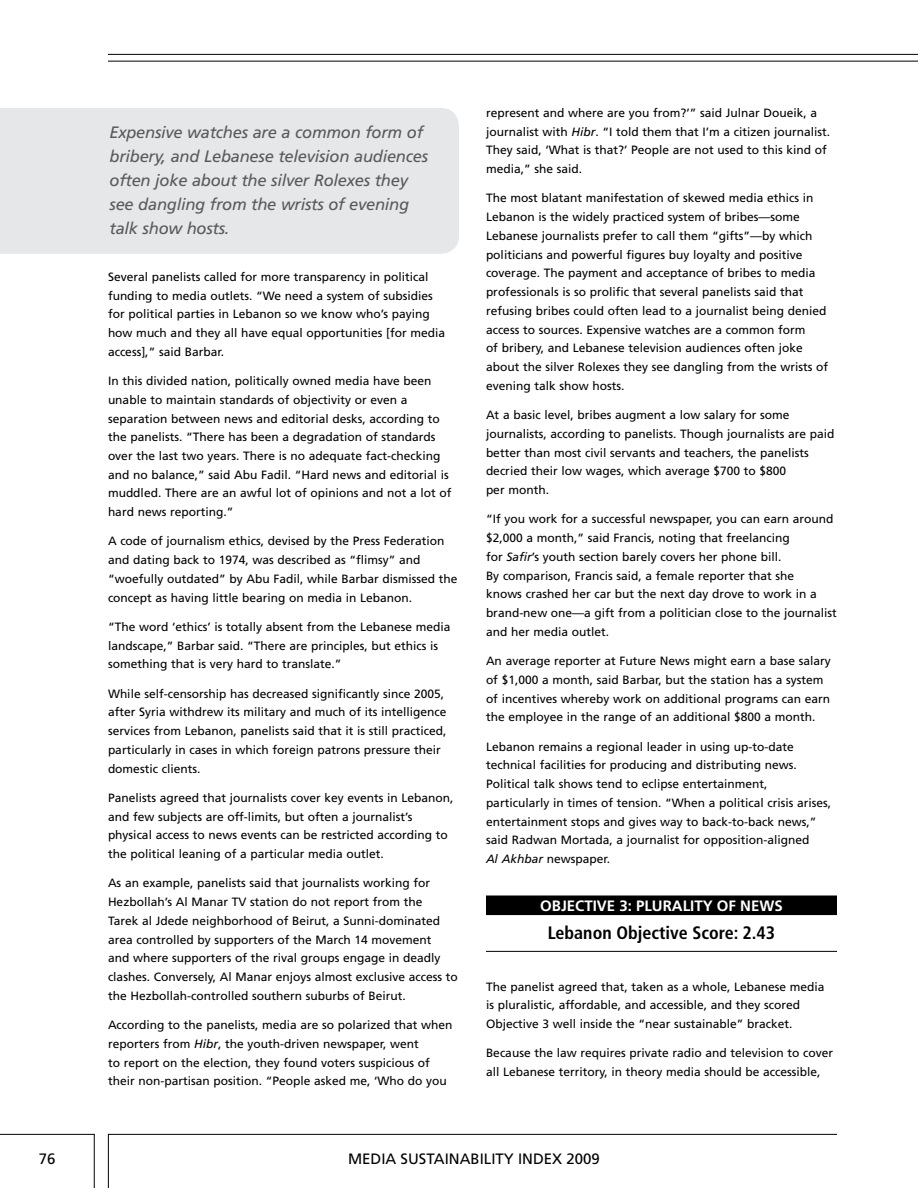
<style>
.page{position:relative;width:918px;height:1188px;background:#fff}
.page>*{position:absolute;margin:0;border:0;box-sizing:border-box;transform-origin:0 0}
.t1{font:700 condensed 18px "Frutiger LT Std";color:#000}
.t2{font:italic 16.5px/24px "Frutiger LT Std";letter-spacing:-.015em;color:#58595b}
.t3{font:15px "Frutiger LT Std";color:#000}
.t4{font:700 15px "Frutiger LT Std";color:#fff}
.t5{font:12px/18.8px "Frutiger LT Std";color:#000}
.s1{font-style:italic}
</style>
<div class="page">
<hr style="left:108px;top:1134px;width:729px;height:1px;background:#000">
<hr style="left:0;top:1134px;width:94px;height:1px;background:#000">
<hr style="left:94px;top:1134px;width:1px;height:54px;background:#000">
<hr style="left:108px;top:1134px;width:1px;height:54px;background:#000">
<hr style="left:108px;top:61px;width:810px;height:1px;background:#000">
<hr style="left:108px;top:54px;width:810px;height:1px;background:#000">
<div style="left:486px;top:896px;width:351px;height:14px;background:#000"></div>
<div style="left:486px;top:910px;width:351px;height:5px;background:#000"></div>
<hr style="left:486px;top:951px;width:351px;height:1px;background:#000">
<div style="left:0;top:108px;width:459px;height:146px;background:#e6e7e8"></div>
<h2 class="t2" style="left:110px;top:121px;width:320px">Expensive watches are a common form of bribery, and Lebanese television audiences often joke about the silver Rolexes they see dangling from the wrists of evening talk show hosts.</h2>
<p class="t5" style="left:108px;top:267px;width:339px">Several panelists called for more transparency in political funding to media outlets. “We need a system of subsidies for political parties in Lebanon so we know who’s paying how much and they all have equal opportunities [for media access],” said Barbar.</p>
<p class="t5" style="left:108px;top:372px;width:345px">In this divided nation, politically owned media have been unable to maintain standards of objectivity or even a separation between news and editorial desks, according to the panelists. “There has been a degradation of standards over the last two years. There is no adequate fact-checking and no balance,” said Abu Fadil. “Hard news and editorial is muddled. There are an awful lot of opinions and not a lot of hard news reporting.”</p>
<p class="t5" style="left:108px;top:532px;width:351px">A code of journalism ethics, devised by the Press Federation and dating back to 1974, was described as “flimsy” and “woefully outdated” by Abu Fadil, while Barbar dismissed the concept as having little bearing on media in Lebanon.</p>
<p class="t5" style="left:108px;top:617px;width:344px">“The word ‘ethics’ is totally absent from the Lebanese media landscape,” Barbar said. “There are principles, but ethics is something that is very hard to translate.”</p>
<p class="t5" style="left:108px;top:684px;width:340px">While self-censorship has decreased significantly since 2005, after Syria withdrew its military and much of its intelligence services from Lebanon, panelists said that it is still practiced, particularly in cases in which foreign patrons pressure their domestic clients.</p>
<p class="t5" style="left:108px;top:788px;width:347px">Panelists agreed that journalists cover key events in Lebanon, and few subjects are off-limits, but often a journalist’s physical access to news events can be restricted according to the political leaning of a particular media outlet.</p>
<p class="t5" style="left:108px;top:874px;width:351px">As an example, panelists said that journalists working for Hezbollah’s Al Manar TV station do not report from the<br>Tarek al Jdede neighborhood of Beirut, a Sunni-dominated area controlled by supporters of the March 14 movement<br>and where supporters of the rival groups engage in deadly clashes. Conversely, Al Manar enjoys almost exclusive access to the Hezbollah-controlled southern suburbs of Beirut.</p>
<p class="t5" style="left:108px;top:1016px;width:346px">According to the panelists, media are so polarized that when reporters from <span class="s1">Hibr</span>, the youth-driven newspaper, went<br>to report on the election, they found voters suspicious of their non-partisan position. “People asked me, ‘Who do you</p>
<p class="t5" style="left:486px;top:104px;width:346px">represent and where are you from?’” said Julnar Doueik, a journalist with <span class="s1">Hibr</span>. “I told them that I’m a citizen journalist.<br>They said, ‘What is that?’ People are not used to this kind of media,” she said.</p>
<p class="t5" style="left:486px;top:189px;width:344px">The most blatant manifestation of skewed media ethics in Lebanon is the widely practiced system of bribes—some Lebanese journalists prefer to call them “gifts”—by which politicians and powerful figures buy loyalty and positive coverage. The payment and acceptance of bribes to media professionals is so prolific that several panelists said that refusing bribes could often lead to a journalist being denied access to sources. Expensive watches are a common form<br>of bribery, and Lebanese television audiences often joke about the silver Rolexes they see dangling from the wrists of evening talk show hosts.</p>
<p class="t5" style="left:486px;top:406px;width:350px">At a basic level, bribes augment a low salary for some journalists, according to panelists. Though journalists are paid better than most civil servants and teachers, the panelists decried their low wages, which average $700 to $800<br>per month.</p>
<p class="t5" style="left:486px;top:510px;width:352px">“If you work for a successful newspaper, you can earn around $2,000 a month,” said Francis, noting that freelancing<br>for <span class="s1">Safir</span>’s youth section barely covers her phone bill.<br>By comparison, Francis said, a female reporter that she<br>knows crashed her car but the next day drove to work in a brand-new one—a gift from a politician close to the journalist and her media outlet.</p>
<p class="t5" style="left:486px;top:652px;width:346px">An average reporter at Future News might earn a base salary of $1,000 a month, said Barbar, but the station has a system of incentives whereby work on additional programs can earn the employee in the range of an additional $800 a month.</p>
<p class="t5" style="left:486px;top:737px;width:347px">Lebanon remains a regional leader in using up-to-date technical facilities for producing and distributing news.<br>Political talk shows tend to eclipse entertainment, particularly in times of tension. “When a political crisis arises, entertainment stops and gives way to back-to-back news,” said Radwan Mortada, a journalist for opposition-aligned<br><span class="s1">Al Akhbar</span> newspaper.</p>
<p class="t4" style="left:540px;top:896px;width:21px">OBJECTIVE</p>
<p class="t4" style="left:619px;top:896px;width:35px">3: PLURALITY</p>
<p class="t4" style="left:717px;top:896px;width:46px">OF NEWS</p>
<h1 class="t1" style="left:548px;top:922px;width:229px">Lebanon Objective Score: 2.43</h1>
<p class="t5" style="left:486px;top:977px;width:340px">The panelist agreed that, taken as a whole, Lebanese media is pluralistic, affordable, and accessible, and they scored<br>Objective 3 well inside the “near sustainable” bracket.</p>
<p class="t5" style="left:486px;top:1044px;width:349px">Because the law requires private radio and television to cover all Lebanese territory, in theory media should be accessible,</p>
<p class="t3" style="left:39px;top:1150px;width:18px">76</p>
<p class="t3" style="left:348px;top:1150px;width:253px">MEDIA SUSTAINABILITY INDEX 2009</p>
</div>
